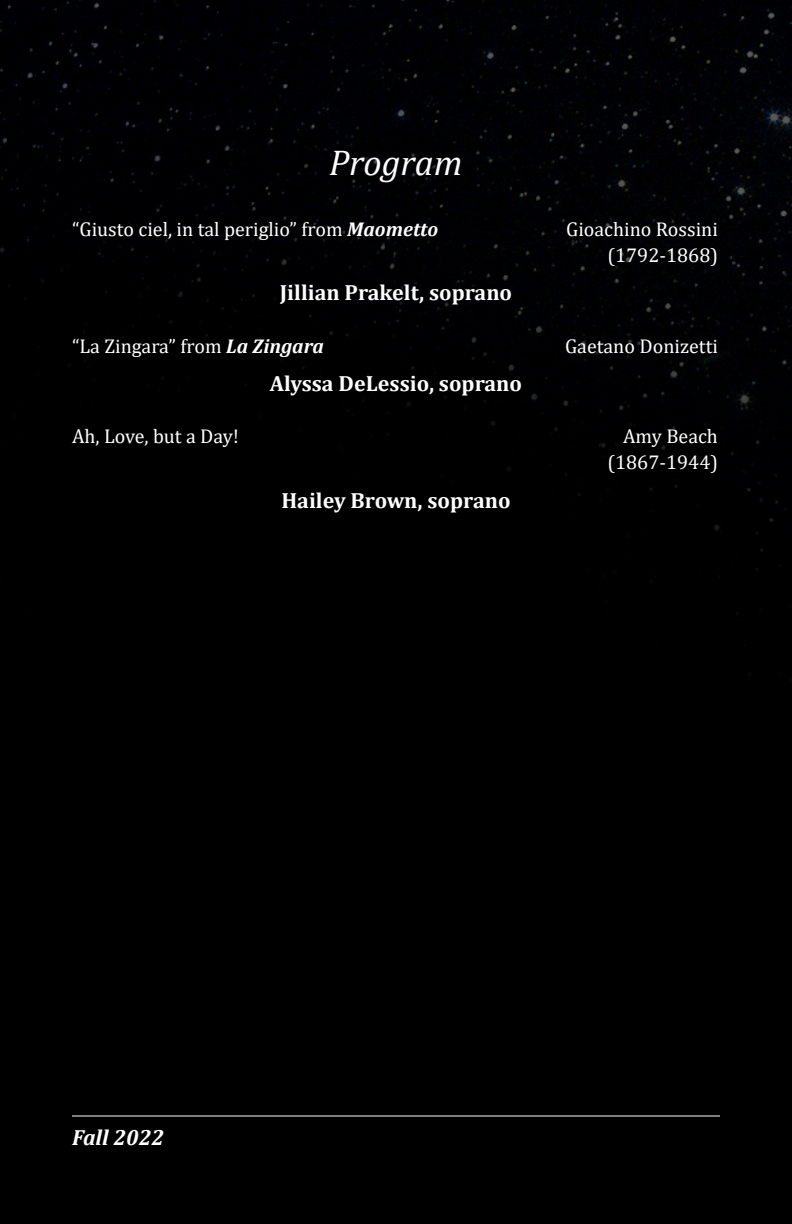
<style>
.page{position:relative;width:792px;height:1224px;background:#000}
.page>*{position:absolute;margin:0;border:0;box-sizing:border-box;transform-origin:0 0}
.t1{font:italic 36px "Cambria";color:#fff}
.t2{font:700 22px "Cambria";color:#fff}
.t3{font:italic 700 22px "Cambria";color:#fff}
.t4{font:20px/26px "Cambria";color:#fff;text-align:right}
.s1{font-weight:700;font-style:italic}
</style>
<div class="page">
<img style="left:0;top:0;width:792px;height:607px">
<hr style="left:72px;top:1116px;width:648px;height:1px;background:#fff">
<h1 class="t1" style="left:329px;top:138px;width:135px">Program</h1>
<p class="t4" style="left:72px;top:216px;width:368px">“Giusto ciel, in tal periglio” from <span class="s1">Maometto</span></p>
<p class="t4" style="left:566px;top:216px;width:153px">Gioachino Rossini (1792-1868)</p>
<p class="t2" style="left:280px;top:277px;width:234px">Jillian Prakelt, soprano</p>
<p class="t4" style="left:72px;top:333px;width:254px">“La Zingara” from <span class="s1">La Zingara</span></p>
<p class="t4" style="left:565px;top:333px;width:154px">Gaetano Donizetti</p>
<p class="t2" style="left:270px;top:368px;width:254px">Alyssa DeLessio, soprano</p>
<p class="t4" style="left:72px;top:424px;width:168px">Ah, Love, but a Day!</p>
<p class="t4" style="left:608px;top:424px;width:112px">Amy Beach (1867-1944)</p>
<p class="t2" style="left:281px;top:485px;width:231px">Hailey Brown, soprano</p>
<p class="t3" style="left:72px;top:1122px;width:93px">Fall 2022</p>
</div>
